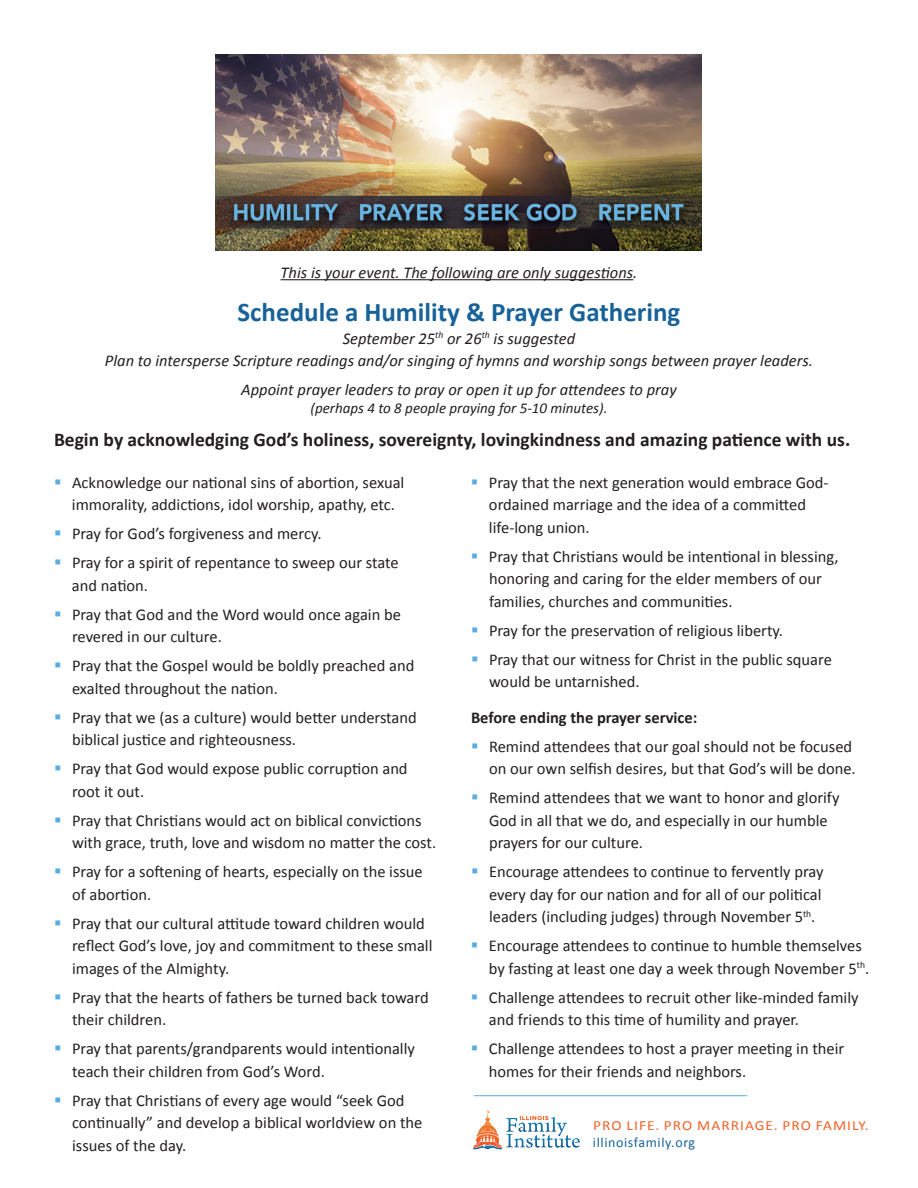
<style>
.page{position:relative;width:918px;height:1188px;background:#fff}
.page>*{position:absolute;margin:0;border:0;box-sizing:border-box;transform-origin:0 0}
.t1{font:700 27px "Calibri";color:#186299}
.t2{font:700 19.5px "Calibri";color:#231f20}
.t3{font:16.5px/22.5px "Calibri";color:#231f20}
.t4{font:italic 16.5px/22.5px "Calibri";color:#231f20;text-align:center}
.t5{font:700 16.5px "Calibri";color:#231f20}
.t6{font:italic 15px "Calibri";color:#231f20}
.t7{font:13.95px "Calibri";letter-spacing:.07em;color:#f26228;scale:1.1 1}
.t8{font:13.95px "Calibri";letter-spacing:.045em;color:#186299}
.s1{color:#5aade0}
</style>
<div class="page">
<hr style="left:281px;top:279px;width:352px;height:1px;background:#231f20">
<img style="left:216px;top:54px;width:486px;height:196px">
<img style="left:473px;top:1110px;width:107px;height:40px">
<hr style="left:474px;top:1095px;width:273px;height:1px;background:#5aade0">
<p class="t4" style="left:281px;top:260px;width:358px">This is your event. The following are only suggestions.</p>
<h1 class="t1" style="left:238px;top:293px;width:444px">Schedule a Humility &amp; Prayer Gathering</h1>
<p class="t4" style="left:105px;top:326px;width:710px">September 25<sup>th</sup> or 26<sup>th</sup> is suggested<br>Plan to intersperse Scripture readings and/or singing of hymns and worship songs between prayer leaders.</p>
<p class="t4" style="left:241px;top:378px;width:437px">Appoint prayer leaders to pray or open it up for attendees to pray</p>
<p class="t6" style="left:311px;top:399px;width:298px">(perhaps 4 to 8 people praying for 5-10 minutes).</p>
<p class="t2" style="left:54px;top:426px;width:798px">Begin by acknowledging God’s holiness, sovereignty, lovingkindness and amazing patience with us.</p>
<p class="t3" style="left:54px;top:471px;width:352px;text-align:center"><span class="s1">▪</span> Acknowledge our national sins of abortion, sexual immorality, addictions, idol worship, apathy, etc.</p>
<p class="t3" style="left:54px;top:522px;width:269px"><span class="s1">▪</span> Pray for God’s forgiveness and mercy.</p>
<p class="t3" style="left:72px;top:551px;width:328px;text-indent:-18px"><span class="s1">▪</span> Pray for a spirit of repentance to sweep our state and nation.</p>
<p class="t3" style="left:72px;top:603px;width:330px;text-indent:-18px"><span class="s1">▪</span> Pray that God and the Word would once again be revered in our culture.</p>
<p class="t3" style="left:72px;top:654px;width:344px;text-indent:-18px"><span class="s1">▪</span> Pray that the Gospel would be boldly preached and exalted throughout the nation.</p>
<p class="t3" style="left:72px;top:706px;width:346px;text-indent:-18px"><span class="s1">▪</span> Pray that we (as a culture) would better understand biblical justice and righteousness.</p>
<p class="t3" style="left:72px;top:757px;width:337px;text-indent:-18px"><span class="s1">▪</span> Pray that God would expose public corruption and root it out.</p>
<p class="t3" style="left:72px;top:809px;width:366px;text-indent:-18px"><span class="s1">▪</span> Pray that Christians would act on biblical convictions with grace, truth, love and wisdom no matter the cost.</p>
<p class="t3" style="left:72px;top:860px;width:352px;text-indent:-18px"><span class="s1">▪</span> Pray for a softening of hearts, especially on the issue of abortion.</p>
<p class="t3" style="left:72px;top:912px;width:362px;text-indent:-18px"><span class="s1">▪</span> Pray that our cultural attitude toward children would reflect God’s love, joy and commitment to these small images of the Almighty.</p>
<p class="t3" style="left:72px;top:986px;width:358px;text-indent:-18px"><span class="s1">▪</span> Pray that the hearts of fathers be turned back toward their children.</p>
<p class="t3" style="left:72px;top:1037px;width:344px;text-indent:-18px"><span class="s1">▪</span> Pray that parents/grandparents would intentionally teach their children from God’s Word.</p>
<p class="t3" style="left:72px;top:1088px;width:352px;text-indent:-18px"><span class="s1">▪</span> Pray that Christians of every age would “seek God continually” and develop a biblical worldview on the issues of the day.</p>
<p class="t3" style="left:489px;top:471px;width:341px;text-indent:-18px"><span class="s1">▪</span> Pray that the next generation would embrace God&shy;ordained marriage and the idea of a committed life-long union.</p>
<p class="t3" style="left:489px;top:545px;width:351px;text-indent:-18px"><span class="s1">▪</span> Pray that Christians would be intentional in blessing, honoring and caring for the elder members of our families, churches and communities.</p>
<p class="t3" style="left:471px;top:619px;width:314px"><span class="s1">▪</span> Pray for the preservation of religious liberty.</p>
<p class="t3" style="left:489px;top:648px;width:344px;text-indent:-18px"><span class="s1">▪</span> Pray that our witness for Christ in the public square would be untarnished.</p>
<p class="t5" style="left:471px;top:706px;width:228px">Before ending the prayer service:</p>
<p class="t3" style="left:471px;top:735px;width:386px;text-align:right"><span class="s1">▪</span> Remind attendees that our goal should not be focused on our own selfish desires, but that God’s will be done.</p>
<p class="t3" style="left:489px;top:786px;width:352px;text-indent:-18px"><span class="s1">▪</span> Remind attendees that we want to honor and glorify<br>God in all that we do, and especially in our humble prayers for our culture.</p>
<p class="t3" style="left:489px;top:860px;width:336px;text-align:justify;text-indent:-18px"><span class="s1">▪</span> Encourage attendees to continue to fervently pray every day for our nation and for all of our political leaders (including judges) through November 5<sup>th</sup>.</p>
<p class="t3" style="left:489px;top:934px;width:382px;text-indent:-18px"><span class="s1">▪</span> Encourage attendees to continue to humble themselves by fasting at least one day a week through November 5<sup>th</sup>.</p>
<p class="t3" style="left:489px;top:986px;width:371px;text-indent:-18px"><span class="s1">▪</span> Challenge attendees to recruit other like-minded family and friends to this time of humility and prayer.</p>
<p class="t3" style="left:489px;top:1037px;width:357px;text-indent:-18px"><span class="s1">▪</span> Challenge attendees to host a prayer meeting in their homes for their friends and neighbors.</p>
<p class="t7" style="left:593px;top:1116px;width:252px">PRO LIFE. PRO MARRIAGE. PRO FAMILY.</p>
<p class="t8" style="left:593px;top:1133px;width:104px">illinoisfamily.org</p>
</div>
